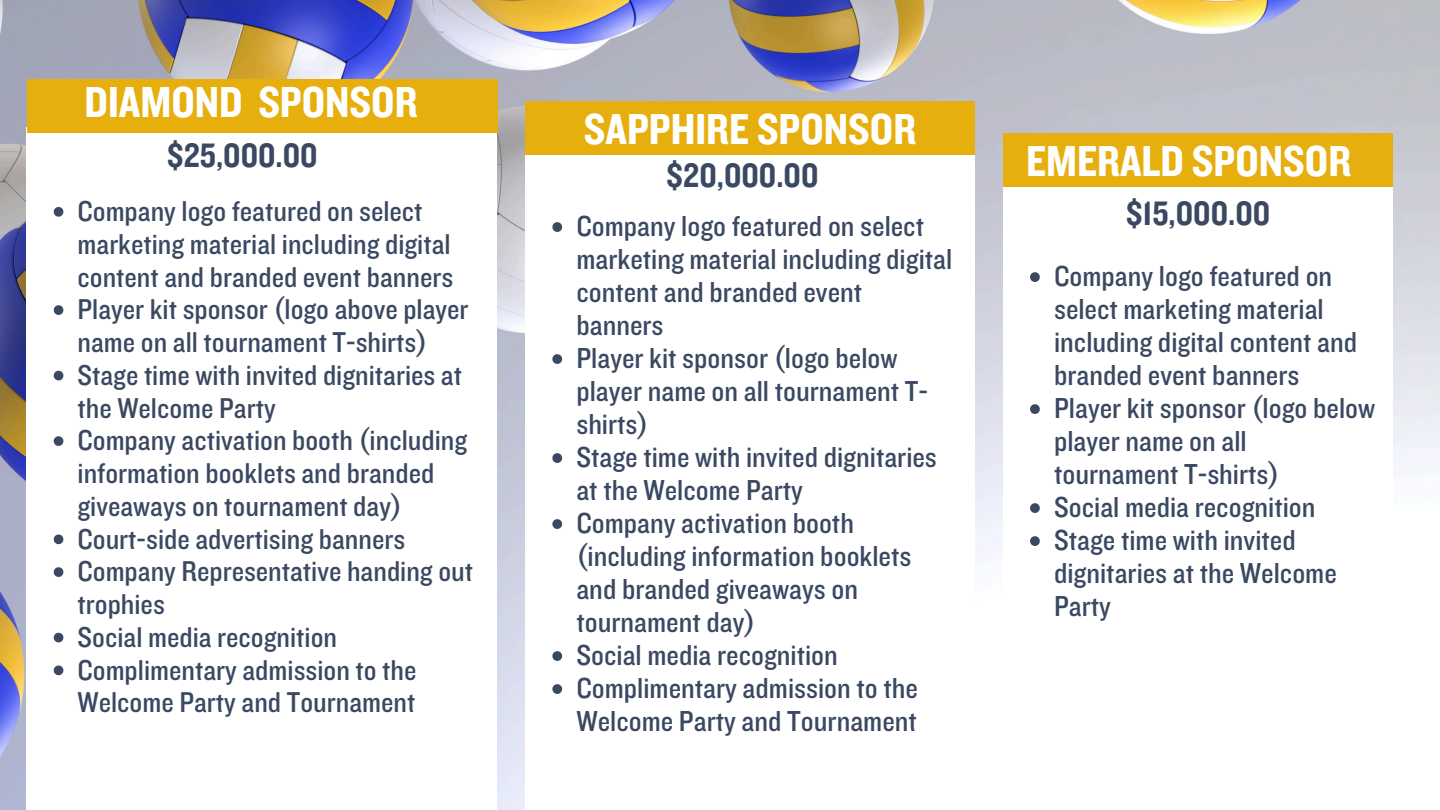
<style>
.page{position:relative;width:1440px;height:810px;background:#fff}
.page>*{position:absolute;margin:0;border:0;box-sizing:border-box;transform-origin:0 0}
.t1{font:45px "Knockout 50";color:#fff}
.t2{font:35.2px "Knockout 50";color:#3a4862}
.t3{font:30px/33px "Knockout 30";color:#3a4862}
.t4{font:29.8px/32.8px "Knockout 30";color:#3a4862}
</style>
<div class="page">
<img style="left:0;top:0;width:1440px;height:810px">
<div style="left:27px;top:128px;width:470px;height:682px;background:#fff"></div>
<div style="left:525px;top:119px;width:450px;height:691px;background:#fff"></div>
<div style="left:27px;top:79px;width:470px;height:54px;background:#e6af0e"></div>
<div style="left:525px;top:101px;width:449px;height:54px;background:#e6af0e"></div>
<svg style="left:54px;top:207px;width:9px;height:10px"></svg>
<svg style="left:54px;top:305px;width:9px;height:10px"></svg>
<svg style="left:54px;top:371px;width:9px;height:9px"></svg>
<svg style="left:54px;top:436px;width:9px;height:10px"></svg>
<svg style="left:54px;top:535px;width:9px;height:9px"></svg>
<svg style="left:54px;top:567px;width:9px;height:10px"></svg>
<svg style="left:54px;top:633px;width:9px;height:9px"></svg>
<svg style="left:54px;top:666px;width:9px;height:9px"></svg>
<svg style="left:552px;top:222px;width:10px;height:10px"></svg>
<svg style="left:552px;top:354px;width:10px;height:10px"></svg>
<svg style="left:552px;top:453px;width:10px;height:10px"></svg>
<svg style="left:552px;top:519px;width:10px;height:10px"></svg>
<svg style="left:552px;top:651px;width:10px;height:10px"></svg>
<svg style="left:552px;top:684px;width:10px;height:10px"></svg>
<div style="left:1003px;top:182px;width:390px;height:628px;background:#fff"></div>
<div style="left:1003px;top:133px;width:390px;height:54px;background:#e6af0e"></div>
<svg style="left:1030px;top:272px;width:10px;height:10px"></svg>
<svg style="left:1030px;top:404px;width:10px;height:10px"></svg>
<svg style="left:1030px;top:503px;width:10px;height:10px"></svg>
<svg style="left:1030px;top:536px;width:10px;height:10px"></svg>
<p class="t1" style="left:85px;top:73px;width:334px">DIAMOND SPONSOR</p>
<h2 class="t2" style="left:167px;top:133px;width:152px">$25,000.00</h2>
<p class="t4" style="left:78px;top:194px;width:377px">Company logo featured on select marketing material including digital content and branded event banners</p>
<p class="t4" style="left:78px;top:292px;width:393px">Player kit sponsor (logo above player name on all tournament T-shirts)</p>
<p class="t4" style="left:78px;top:358px;width:386px">Stage time with invited dignitaries at the Welcome Party</p>
<p class="t4" style="left:78px;top:423px;width:391px">Company activation booth (including information booklets and branded giveaways on tournament day)</p>
<p class="t4" style="left:78px;top:522px;width:329px">Court-side advertising banners</p>
<p class="t4" style="left:78px;top:554px;width:397px">Company Representative handing out trophies</p>
<p class="t4" style="left:78px;top:620px;width:261px">Social media recognition</p>
<p class="t4" style="left:78px;top:653px;width:341px">Complimentary admission to the<br>Welcome Party and Tournament</p>
<h1 class="t1" style="left:584px;top:100px;width:334px">SAPPHIRE SPONSOR</h1>
<p class="t2" style="left:666px;top:153px;width:154px">$20,000.00</p>
<h2 class="t3" style="left:576px;top:209px;width:377px">Company logo featured on select marketing material including digital content and branded event banners</h2>
<p class="t3" style="left:576px;top:341px;width:353px">Player kit sponsor (logo below player name on all tournament T&shy;shirts)</p>
<p class="t3" style="left:576px;top:440px;width:362px">Stage time with invited dignitaries at the Welcome Party</p>
<p class="t3" style="left:576px;top:506px;width:337px">Company activation booth (including information booklets and branded giveaways on tournament day)</p>
<p class="t3" style="left:576px;top:638px;width:263px">Social media recognition</p>
<p class="t3" style="left:576px;top:671px;width:343px">Complimentary admission to the<br>Welcome Party and Tournament</p>
<p class="t1" style="left:1026px;top:133px;width:326px">EMERALD SPONSOR</p>
<h1 class="t2" style="left:1126px;top:192px;width:146px">$15,000.00</h1>
<h2 class="t3" style="left:1054px;top:259px;width:305px">Company logo featured on select marketing material including digital content and branded event banners</h2>
<p class="t3" style="left:1054px;top:391px;width:323px">Player kit sponsor (logo below player name on all tournament T-shirts)</p>
<p class="t3" style="left:1054px;top:490px;width:263px">Social media recognition</p>
<p class="t3" style="left:1054px;top:523px;width:284px">Stage time with invited dignitaries at the Welcome<br>Party</p>
</div>
